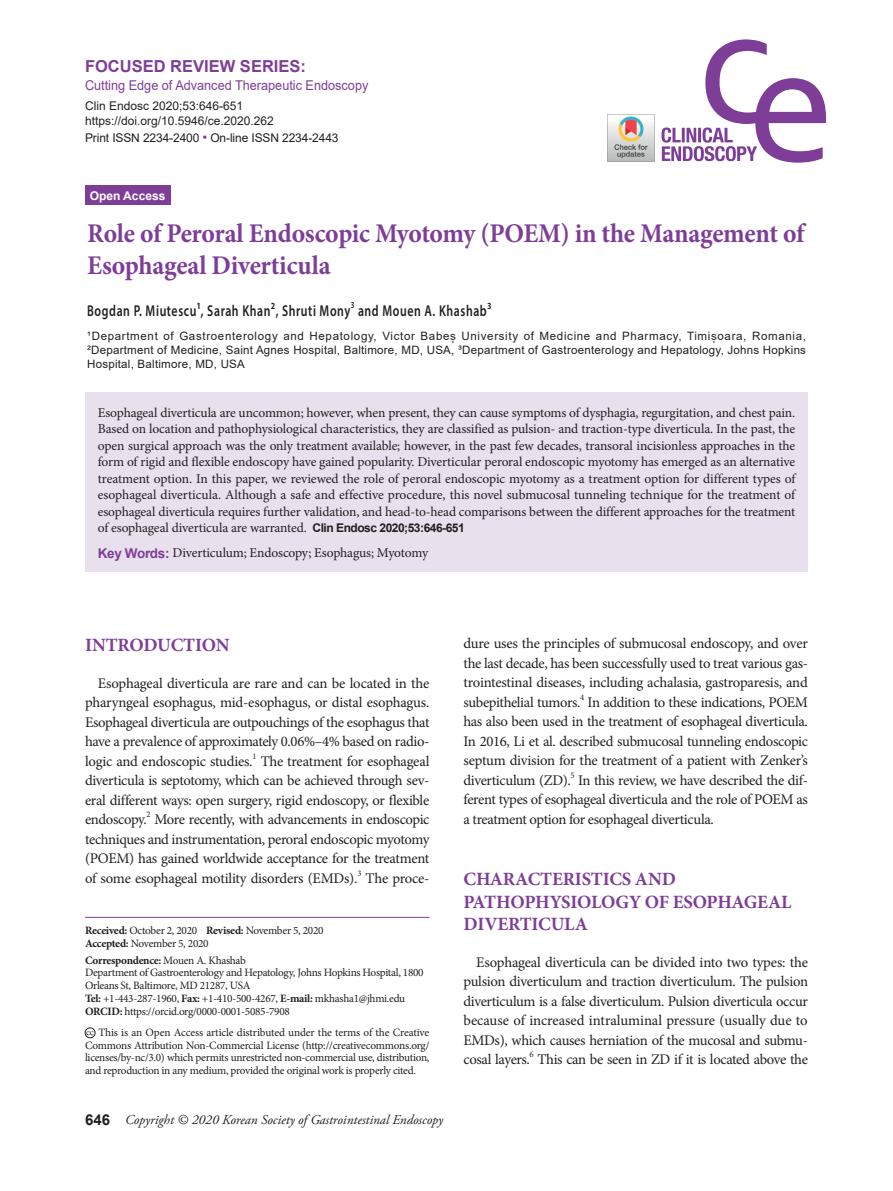
<style>
.page{position:relative;width:893px;height:1191px;background:#fff}
.page>*{position:absolute;margin:0;border:0;box-sizing:border-box;transform-origin:0 0}
.Main_Head{font:700 27px/32.4px "Minion Pro";letter-spacing:-.01em;color:#7e3e98;scale:.95 1}
.대제목{font:700 18.75px/22.5px "Minion Pro";letter-spacing:-.01em;color:#7e3e98}
.ORIGINAL_ARTICLE{font:700 16.5px "Arial";color:#7e3e98}
.저자명{font:600 15.75px "Myriad Pro";letter-spacing:.05em;color:#231f20;scale:.75 1}
.본문{font:14.7px/19.5px "Minion Pro";letter-spacing:-.025em;color:#231f20;text-align:justify}
.소개_박스내용{font:13.5px/16.5px "Minion Pro";letter-spacing:-.01em;color:#231f20;text-align:justify}
.t1{font:italic 13.5px "Adobe Garamond Pro";color:#231f20}
.소개_박스내용_Key_words{font:13.5px "Minion Pro";letter-spacing:-.015em;color:#231f20}
.목차_하위{font:13.5px "Arial";color:#7e3e98;scale:.94 1}
.ORIGINAL_ARTICLE-내{font:12px "Arial";color:#231f20}
.Open_Access{font:700 12px "Arial";color:#fff}
.저자명_내용{font:11.55px/13.8px "Arial";letter-spacing:.02em;color:#231f20;text-align:justify}
.본문_밑_저자소개{font:11.25px/12.8px "Minion Pro";letter-spacing:-.025em;color:#231f20}
.본문_밑_저자소개2{font:11.25px/12.8px "Minion Pro";letter-spacing:-.03em;color:#231f20;text-align:justify}
.저자명-2{font:600 9.15px "Myriad Pro";color:#231f20;scale:.75 1}
.본문-2{font:8.55px "Minion Pro";color:#231f20}
.s1{font-size:13.5px;color:#7e3e98}
.s2{font-family:"Arial";font-weight:700;font-size:12px}
.s3{font-family:"Arial";font-weight:700;color:#7e3e98}
.s4{font-weight:700}
.s5{font-family:"Arial";font-weight:700;font-style:normal;font-size:15px}
</style>
<div class="page">
<svg style="left:661px;top:39px;width:165px;height:124px"></svg>
<div style="left:85px;top:186px;width:85px;height:19px;background:#7e3e98"></div>
<div style="left:85px;top:393px;width:723px;height:179px;background:#e9e0ee"></div>
<div style="left:85px;top:1027px;width:10px;height:10px;border:1px solid #231f20;border-radius:50%"></div>
<svg style="left:86px;top:1031px;width:8px;height:4px"></svg>
<hr style="left:85px;top:917px;width:344px;height:1px;background:#7e3e98">
<img style="left:608px;top:116px;width:46px;height:46px">
<p class="ORIGINAL_ARTICLE" style="left:85px;top:55px;width:222px">FOCUSED REVIEW SERIES:</p>
<p class="목차_하위" style="left:85px;top:76px;width:303px">Cutting Edge of Advanced Therapeutic Endoscopy</p>
<p class="ORIGINAL_ARTICLE-내" style="left:85px;top:97px;width:160px">Clin Endosc 2020;53:646-651</p>
<p class="ORIGINAL_ARTICLE-내" style="left:85px;top:113px;width:190px">https://doi.org/10.5946/ce.2020.262</p>
<p class="ORIGINAL_ARTICLE-내" style="left:85px;top:129px;width:255px">Print ISSN 2234-2400 <span class="s1">•</span> On-line ISSN 2234-2443</p>
<p class="Open_Access" style="left:90px;top:187px;width:77px">Open Access</p>
<p class="Main_Head" style="left:87px;top:217px;width:757px">Role of Peroral Endoscopic Myotomy (POEM) in the Management of<br>Esophageal Diverticula</p>
<p class="저자명" style="left:87px;top:300px;width:352px">Bogdan P. Miutescu¹, Sarah Khan², Shruti Mony</p>
<p class="저자명-2" style="left:351px;top:299px;width:6px">3</p>
<p class="저자명" style="left:358px;top:300px;width:179px">and Mouen A. Khashab³</p>
<p class="저자명_내용" style="left:87px;top:329px;width:720px">¹Department of Gastroenterology and Hepatology, Victor Babeș University of Medicine and Pharmacy, Timișoara, Romania, ²Department of Medicine, Saint Agnes Hospital, Baltimore, MD, USA, ³Department of Gastroenterology and Hepatology, Johns Hopkins Hospital, Baltimore, MD, USA</p>
<p class="소개_박스내용" style="left:98px;top:404px;width:699px">Esophageal diverticula are uncommon; however, when present, they can cause symptoms of dysphagia, regurgitation, and chest pain.<br>Based on location and pathophysiological characteristics, they are classified as pulsion- and traction-type diverticula. In the past, the open surgical approach was the only treatment available; however, in the past few decades, transoral incisionless approaches in the form of rigid and flexible endoscopy have gained popularity. Diverticular peroral endoscopic myotomy has emerged as an alternative treatment option. In this paper, we reviewed the role of peroral endoscopic myotomy as a treatment option for different types of esophageal diverticula. Although a safe and effective procedure, this novel submucosal tunneling technique for the treatment of esophageal diverticula requires further validation, and head-to-head comparisons between the different approaches for the treatment of esophageal diverticula are warranted. <span class="s2">Clin Endosc 2020;53:646-651</span></p>
<p class="소개_박스내용_Key_words" style="left:98px;top:544px;width:332px"><span class="s3">Key Words:</span> Diverticulum; Endoscopy; Esophagus; Myotomy</p>
<p class="대제목" style="left:85px;top:634px;width:146px">INTRODUCTION</p>
<p class="본문" style="left:85px;top:673px;width:346px;text-indent:13px">Esophageal diverticula are rare and can be located in the pharyngeal esophagus, mid-esophagus, or distal esophagus.<br>Esophageal diverticula are outpouchings of the esophagus that have a prevalence of approximately 0.06%–4% based on radio&shy;logic and endoscopic studies.</p>
<p class="본문-2" style="left:252px;top:750px;width:6px">1</p>
<p class="본문" style="left:85px;top:751px;width:346px;text-indent:176px">The treatment for esophageal diverticula is septotomy, which can be achieved through sev&shy;eral different ways: open surgery, rigid endoscopy, or flexible endoscopy.</p>
<p class="본문-2" style="left:147px;top:808px;width:6px">2</p>
<p class="본문" style="left:85px;top:809px;width:346px;text-indent:70px">More recently, with advancements in endoscopic techniques and instrumentation, peroral endoscopic myotomy (POEM) has gained worldwide acceptance for the treatment of some esophageal motility disorders (EMDs).</p>
<p class="본문-2" style="left:357px;top:867px;width:6px">3</p>
<p class="본문" style="left:366px;top:868px;width:65px">The proce-</p>
<p class="본문_밑_저자소개" style="left:85px;top:924px;width:240px"><span class="s4">Received:</span> October 2, 2020 <span class="s4">Revised:</span> November 5, 2020<br><span class="s4">Accepted:</span> November 5, 2020</p>
<p class="본문_밑_저자소개" style="left:85px;top:953px;width:340px"><span class="s4">Correspondence:</span> Mouen A. Khashab<br>Department of Gastroenterology and Hepatology, Johns Hopkins Hospital, 1800<br>Orleans St, Baltimore, MD 21287, USA<br><span class="s4">Tel:</span> +1-443-287-1960, <span class="s4">Fax:</span> +1-410-500-4267, <span class="s4">E-mail:</span> mkhasha1@jhmi.edu <span class="s4">ORCID:</span> https://orcid.org/0000-0001-5085-7908</p>
<p class="본문_밑_저자소개2" style="left:85px;top:1026px;width:346px;text-indent:13px">This is an Open Access article distributed under the terms of the Creative Commons Attribution Non-Commercial License (http://creativecommons.org/ licenses/by-nc/3.0) which permits unrestricted non-commercial use, distribution, and reproduction in any medium, provided the original work is properly cited.</p>
<p class="t1" style="left:85px;top:1111px;width:359px"><span class="s5">646</span> Copyright © 2020 Korean Society of Gastrointestinal Endoscopy</p>
<p class="본문" style="left:463px;top:633px;width:346px">dure uses the principles of submucosal endoscopy, and over the last decade, has been successfully used to treat various gas&shy;trointestinal diseases, including achalasia, gastroparesis, and subepithelial tumors.</p>
<p class="본문-2" style="left:580px;top:691px;width:6px">4</p>
<p class="본문" style="left:463px;top:692px;width:346px;text-indent:124px">In addition to these indications, POEM has also been used in the treatment of esophageal diverticula.<br>In 2016, Li et al. described submucosal tunneling endoscopic septum division for the treatment of a patient with Zenker’s diverticulum (ZD).</p>
<p class="본문-2" style="left:570px;top:769px;width:6px">5</p>
<p class="본문" style="left:463px;top:770px;width:346px;text-indent:115px">In this review, we have described the dif&shy;ferent types of esophageal diverticula and the role of POEM as a treatment option for esophageal diverticula.</p>
<p class="대제목" style="left:464px;top:868px;width:329px">CHARACTERISTICS AND<br>PATHOPHYSIOLOGY OF ESOPHAGEAL<br>DIVERTICULA</p>
<p class="본문" style="left:463px;top:952px;width:346px;text-indent:13px">Esophageal diverticula can be divided into two types: the pulsion diverticulum and traction diverticulum. The pulsion diverticulum is a false diverticulum. Pulsion diverticula occur because of increased intraluminal pressure (usually due to EMDs), which causes herniation of the mucosal and submu&shy;cosal layers.</p>
<p class="본문-2" style="left:530px;top:1048px;width:6px">6</p>
<p class="본문" style="left:537px;top:1049px;width:272px">This can be seen in ZD if it is located above the</p>
</div>
